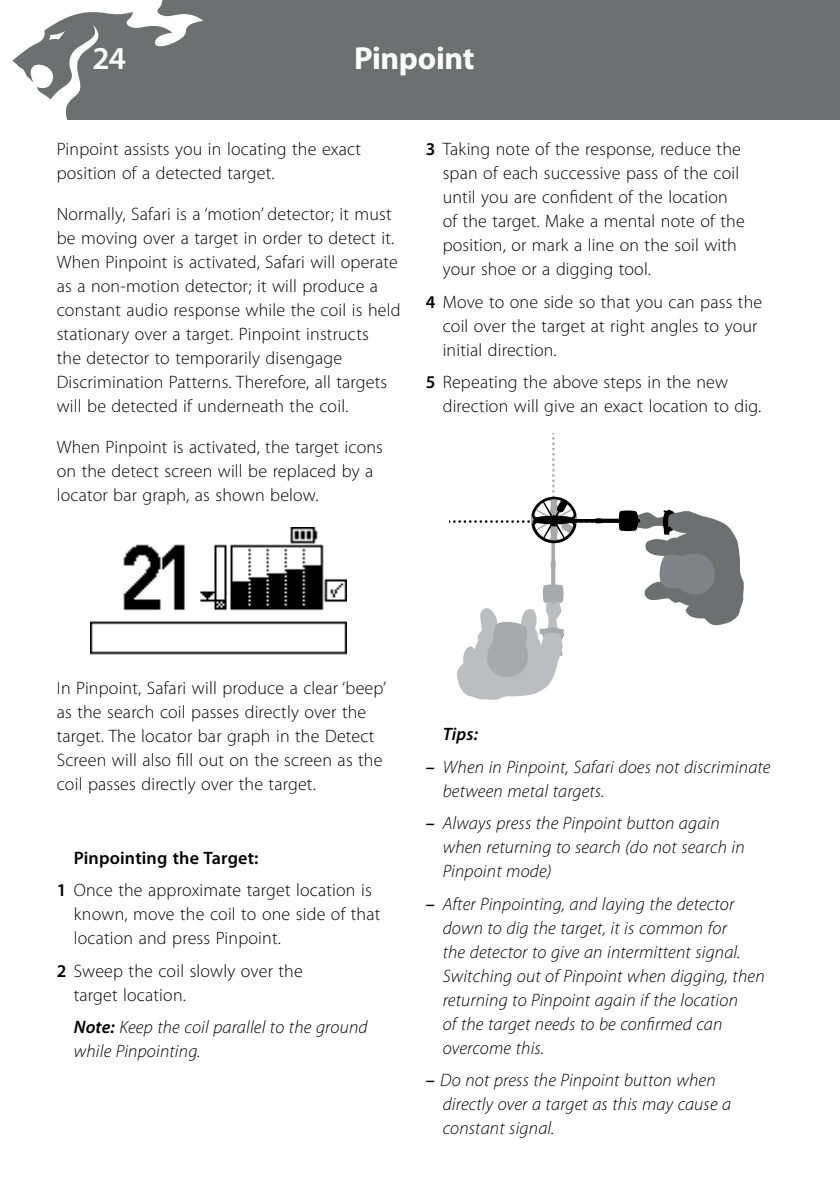
<style>
.page{position:relative;width:840px;height:1191px;background:#fff}
.page>*{position:absolute;margin:0;border:0;box-sizing:border-box;transform-origin:0 0}
.t1{font:700 32px "Myriad Pro";letter-spacing:-.01em;color:#fff}
.t2{font:600 32px "Myriad Pro";color:#fff}
.t3{font:300 18px/24px "Myriad Pro";letter-spacing:.01em;color:#000}
.t4{font:italic 300 18px/24px "Myriad Pro";letter-spacing:.01em;color:#000}
.t5{font:italic 600 18px "Myriad Pro";color:#000}
.s1{font-weight:600}
</style>
<div class="page">
<svg style="left:12px;top:0;width:827px;height:119px;background:#787a7c"></svg>
<svg style="left:839px;top:0;width:1px;height:119px"></svg>
<img style="left:90px;top:528px;width:256px;height:127px">
<svg style="left:449px;top:433px;width:295px;height:267px"></svg>
<h1 class="t2" style="left:92px;top:38px;width:35px">24</h1>
<h1 class="t1" style="left:354px;top:38px;width:122px">Pinpoint</h1>
<p class="t3" style="left:57px;top:137px;width:306px">Pinpoint assists you in locating the exact position of a detected target.</p>
<p class="t3" style="left:57px;top:202px;width:345px">Normally, Safari is a ‘motion’ detector; it must be moving over a target in order to detect it.<br>When Pinpoint is activated, Safari will operate as a non-motion detector; it will produce a constant audio response while the coil is held stationary over a target. Pinpoint instructs<br>the detector to temporarily disengage Discrimination Patterns. Therefore, all targets will be detected if underneath the coil.</p>
<p class="t3" style="left:57px;top:435px;width:327px">When Pinpoint is activated, the target icons on the detect screen will be replaced by a locator bar graph, as shown below.</p>
<p class="t3" style="left:442px;top:137px;width:303px;text-indent:-17px"><span class="s1">3</span> Taking note of the response, reduce the span of each successive pass of the coil until you are confident of the location of the target. Make a mental note of the position, or mark a line on the soil with your shoe or a digging tool.</p>
<p class="t3" style="left:442px;top:289px;width:321px;text-indent:-17px"><span class="s1">4</span> Move to one side so that you can pass the coil over the target at right angles to your initial direction.</p>
<p class="t3" style="left:442px;top:370px;width:320px;text-indent:-17px"><span class="s1">5</span> Repeating the above steps in the new direction will give an exact location to dig.</p>
<p class="t3" style="left:57px;top:676px;width:331px">In Pinpoint, Safari will produce a clear ‘beep’ as the search coil passes directly over the target. The locator bar graph in the Detect Screen will also fill out on the screen as the coil passes directly over the target.</p>
<p class="t3" style="left:57px;top:841px;width:316px;line-height:32.6px;text-indent:17px"><span class="s1">Pinpointing the Target:<br>1</span> Once the approximate target location is</p>
<p class="t3" style="left:74px;top:902px;width:308px">known, move the coil to one side of that location and press Pinpoint.</p>
<p class="t3" style="left:74px;top:958px;width:230px;text-indent:-17px"><span class="s1">2</span> Sweep the coil slowly over the target location.</p>
<p class="t4" style="left:74px;top:1015px;width:295px"><span class="s1">Note:</span> Keep the coil parallel to the ground while Pinpointing.</p>
<p class="t5" style="left:442px;top:722px;width:37px">Tips:</p>
<p class="t4" style="left:442px;top:754px;width:329px;text-indent:-17px"><span class="s1">–</span> When in Pinpoint, Safari does not discriminate between metal targets.</p>
<p class="t4" style="left:442px;top:811px;width:303px;text-indent:-17px"><span class="s1">–</span> Always press the Pinpoint button again when returning to search (do not search in<br>Pinpoint mode)</p>
<p class="t4" style="left:442px;top:891px;width:323px;text-indent:-17px"><span class="s1">–</span> After Pinpointing, and laying the detector down to dig the target, it is common for<br>the detector to give an intermittent signal.<br>Switching out of Pinpoint when digging, then returning to Pinpoint again if the location<br>of the target needs to be confirmed can overcome this.</p>
<p class="t4" style="left:442px;top:1068px;width:290px;text-indent:-17px"><span class="s1">–</span> Do not press the Pinpoint button when directly over a target as this may cause a constant signal.</p>
</div>
